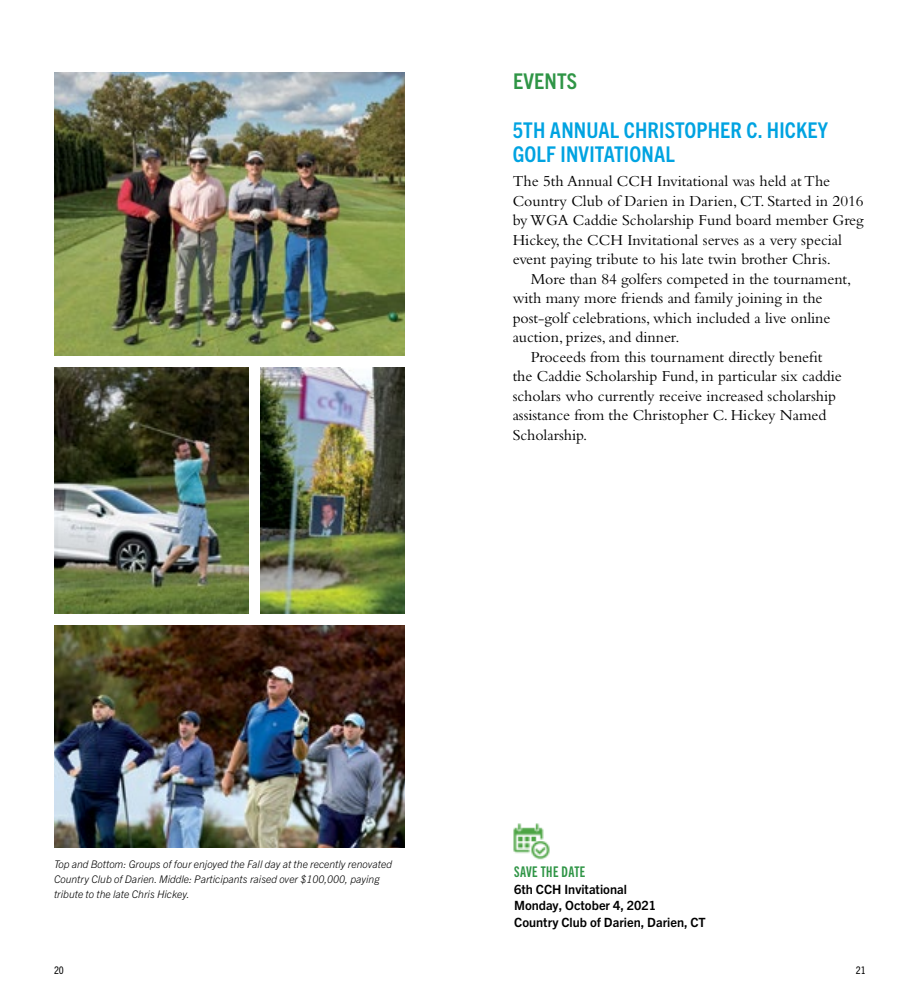
<style>
.page{position:relative;width:918px;height:999px;background:#fff}
.page>*{position:absolute;margin:0;border:0;box-sizing:border-box;transform-origin:0 0}
.t1{font:700 condensed 21.75px/24px "Trade Gothic Next LT Pro";letter-spacing:.01em;color:#00a3e1}
.t2{font:700 condensed 21.75px "Trade Gothic Next LT Pro";letter-spacing:.01em;color:#2f9546}
.t3{font:15.9px/19.5px "Bembo";letter-spacing:-.005em;color:#000}
.t4{font:14.85px "Trade Gothic Next LT Pro Bd Cm";letter-spacing:.03em;color:#2f9546}
.t5{font:700 12.75px/16.5px "Trade Gothic Next LT Pro";color:#000}
.t6{font:italic 300 10.5px/15px "Trade Gothic Next LT Pro";color:#000}
.t7{font:condensed 10.5px "Trade Gothic Next LT Pro";color:#000}
</style>
<div class="page">
<img style="left:54px;top:72px;width:351px;height:284px">
<img style="left:513px;top:823px;width:37px;height:37px">
<img style="left:54px;top:368px;width:194px;height:246px">
<img style="left:54px;top:625px;width:351px;height:223px">
<img style="left:260px;top:368px;width:145px;height:246px">
<h1 class="t2" style="left:513px;top:66px;width:66px">EVENTS</h1>
<h1 class="t1" style="left:513px;top:117px;width:317px">5TH ANNUAL CHRISTOPHER C. HICKEY<br>GOLF INVITATIONAL</h1>
<p class="t3" style="left:513px;top:171px;width:353px">The 5th Annual CCH Invitational was held at The Country Club of Darien in Darien, CT. Started in 2016 by WGA Caddie Scholarship Fund board member Greg Hickey, the CCH Invitational serves as a very special event paying tribute to his late twin brother Chris.</p>
<p class="t3" style="left:531px;top:269px;width:322px">More than 84 golfers competed in the tournament,</p>
<p class="t3" style="left:513px;top:288px;width:311px">with many more friends and family joining in the</p>
<p class="t3" style="left:513px;top:308px;width:319px">post-golf celebrations, which included a live online</p>
<p class="t3" style="left:513px;top:327px;width:169px">auction, prizes, and dinner.</p>
<p class="t3" style="left:531px;top:347px;width:293px">Proceeds from this tournament directly benefit</p>
<p class="t3" style="left:513px;top:366px;width:331px">the Caddie Scholarship Fund, in particular six caddie</p>
<p class="t3" style="left:513px;top:386px;width:325px">scholars who currently receive increased scholarship</p>
<p class="t3" style="left:513px;top:405px;width:315px">assistance from the Christopher C. Hickey Named</p>
<p class="t3" style="left:513px;top:425px;width:76px">Scholarship.</p>
<p class="t6" style="left:54px;top:856px;width:340px">Top and Bottom: Groups of four enjoyed the Fall day at the recently renovated<br>Country Club of Darien. Middle: Participants raised over $100,000, paying tribute to the late Chris Hickey.</p>
<p class="t4" style="left:514px;top:862px;width:73px">SAVE THE DATE</p>
<p class="t5" style="left:514px;top:880px;width:193px">6th CCH Invitational<br>Monday, October 4, 2021<br>Country Club of Darien, Darien, CT</p>
<p class="t7" style="left:54px;top:963px;width:11px">20</p>
<p class="t7" style="left:856px;top:963px;width:11px">21</p>
</div>
